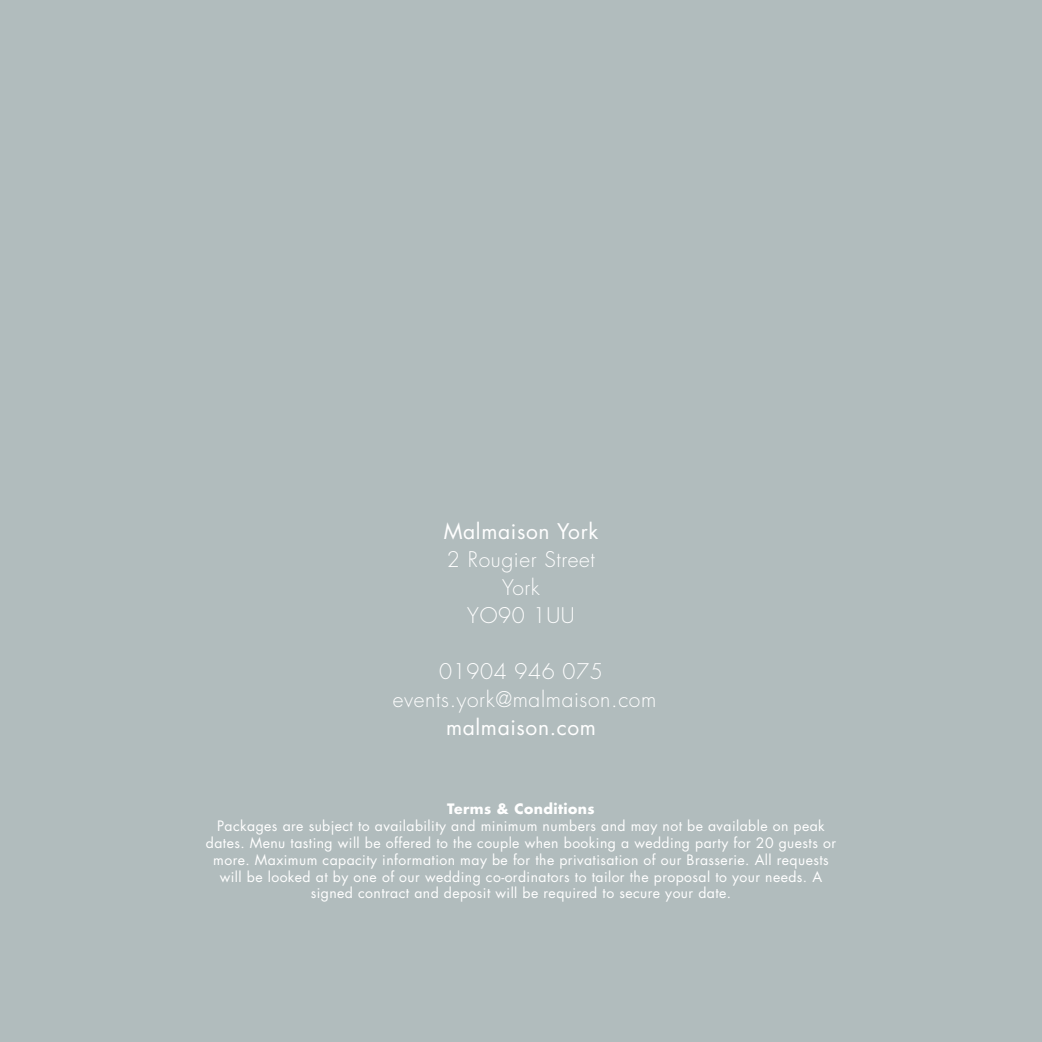
<style>
.page{position:relative;width:1042px;height:1042px;background:#b1bcbd}
.page>*{position:absolute;margin:0;border:0;box-sizing:border-box;transform-origin:0 0}
.t1{font:300 21px/28px "Futura TR";letter-spacing:.03em;color:#fff;text-align:center}
.t2{font:21px "Futura TR";letter-spacing:.03em;color:#fff}
.t3{font:14px/16.8px "Futura TR";letter-spacing:.03em;color:#fff;text-align:center}
.t4{font:700 14px "Futura TR";letter-spacing:.03em;color:#fff}
</style>
<div class="page">
<h1 class="t2" style="left:444px;top:518px;width:156px">Malmaison York</h1>
<h1 class="t1" style="left:447px;top:546px;width:149px">2 Rougier Street<br>York<br>YO90 1UU</h1>
<h1 class="t1" style="left:393px;top:658px;width:265px">01904 946 075 events.york@malmaison.com</h1>
<h1 class="t2" style="left:446px;top:714px;width:151px">malmaison.com</h1>
<p class="t4" style="left:447px;top:800px;width:149px">Terms &amp; Conditions</p>
<p class="t3" style="left:206px;top:818px;width:632px">Packages are subject to availability and minimum numbers and may not be available on peak dates. Menu tasting will be offered to the couple when booking a wedding party for 20 guests or more. Maximum capacity information may be for the privatisation of our Brasserie. All requests will be looked at by one of our wedding co-ordinators to tailor the proposal to your needs. A signed contract and deposit will be required to secure your date.</p>
</div>
